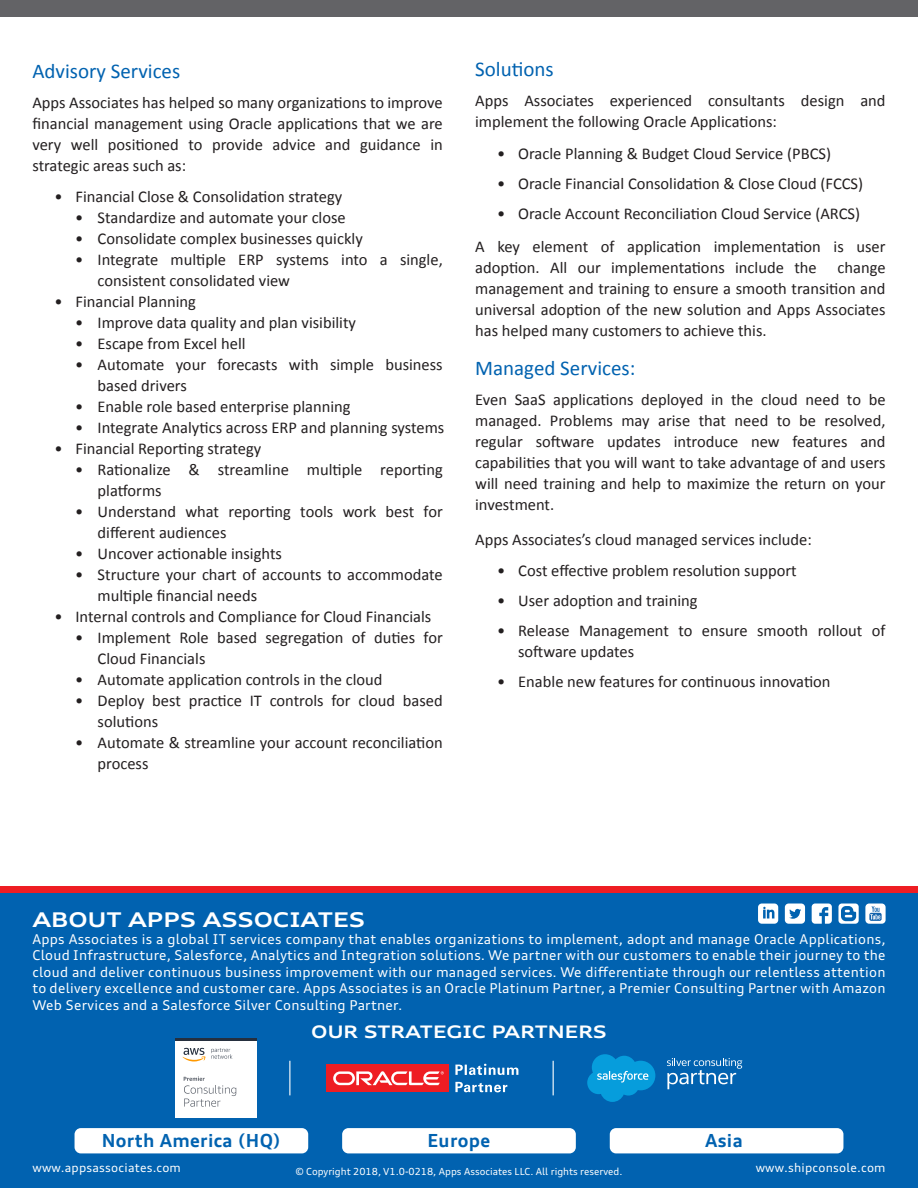
<style>
.page{position:relative;width:918px;height:1188px;background:#fff}
.page>*{position:absolute;margin:0;border:0;box-sizing:border-box;transform-origin:0 0}
.t1{font:21px "Calibri";color:#0162b0}
.t2{font:700 expanded 20.25px "Audi Type";color:#fff}
.t3{font:700 18px "Audi Type";letter-spacing:.02em;color:#0162b0}
.t4{font:700 expanded 17.25px "Audi Type";color:#fff}
.t5{font:16.5px/21px "Calibri";color:#231f20}
.t6{font:13.5px/16.5px "Audi Type";letter-spacing:.02em;color:#fff;text-align:justify}
.t7{font:12px "Audi Type";letter-spacing:.02em;color:#fff}
.t8{font:9.75px "Audi Type";color:#fff}
</style>
<div class="page">
<div style="left:0;top:886px;width:918px;height:14px;background:#ee1d23"></div>
<div style="left:0;top:893px;width:918px;height:295px;background:#0162b0"></div>
<div style="left:75px;top:1128px;width:233px;height:25px;background:#fff;border-radius:6px"></div>
<div style="left:342px;top:1128px;width:234px;height:25px;background:#fff;border-radius:6px"></div>
<div style="left:610px;top:1128px;width:233px;height:25px;background:#fff;border-radius:6px"></div>
<svg style="left:812px;top:904px;width:20px;height:20px"></svg>
<svg style="left:785px;top:904px;width:20px;height:20px"></svg>
<svg style="left:758px;top:904px;width:20px;height:20px"></svg>
<div style="left:865px;top:904px;width:21px;height:20px;background:#fff;border-radius:4px"></div>
<svg style="left:869px;top:913px;width:13px;height:8px"></svg>
<svg style="left:870px;top:906px;width:11px;height:14px"></svg>
<svg style="left:838px;top:904px;width:21px;height:20px"></svg>
<div style="left:326px;top:1065px;width:122px;height:27px;background:#ee1d23"></div>
<svg style="left:333px;top:1071px;width:111px;height:14px"></svg>
<svg style="left:455px;top:1082px;width:52px;height:10px"></svg>
<svg style="left:455px;top:1064px;width:63px;height:11px"></svg>
<hr style="left:289px;top:1061px;width:1px;height:34px;background:#fff">
<hr style="left:553px;top:1061px;width:1px;height:34px;background:#fff">
<svg style="left:587px;top:1054px;width:68px;height:48px"></svg>
<svg style="left:667px;top:1058px;width:75px;height:31px"></svg>
<div style="left:176px;top:1039px;width:81px;height:79px;background:#fff"></div>
<hr style="left:176px;top:1039px;width:81px;height:2px;background:#252f3e">
<svg style="left:182px;top:1048px;width:50px;height:14px"></svg>
<svg style="left:184px;top:1077px;width:52px;height:30px"></svg>
<div style="left:0;top:0;width:918px;height:17px;background:#636366"></div>
<p class="t1" style="left:32px;top:58px;width:149px">Advisory Services</p>
<p class="t5" style="left:32px;top:91px;width:412px;text-align:justify">Apps Associates has helped so many organizations to improve financial management using Oracle applications that we are very well positioned to provide advice and guidance in strategic areas such as:</p>
<p class="t5" style="left:54px;top:185px;width:289px">• Financial Close &amp; Consolidation strategy</p>
<p class="t5" style="left:75px;top:206px;width:272px">• Standardize and automate your close</p>
<p class="t5" style="left:75px;top:227px;width:289px">• Consolidate complex businesses quickly</p>
<p class="t5" style="left:98px;top:248px;width:347px;text-indent:-22px">• Integrate multiple ERP systems into a single, consistent consolidated view</p>
<p class="t5" style="left:54px;top:290px;width:143px">• Financial Planning</p>
<p class="t5" style="left:75px;top:311px;width:282px">• Improve data quality and plan visibility</p>
<p class="t5" style="left:75px;top:332px;width:172px">• Escape from Excel hell</p>
<p class="t5" style="left:98px;top:353px;width:347px;text-indent:-22px">• Automate your forecasts with simple business based drivers</p>
<p class="t5" style="left:75px;top:395px;width:277px">• Enable role based enterprise planning</p>
<p class="t5" style="left:75px;top:416px;width:371px">• Integrate Analytics across ERP and planning systems</p>
<p class="t5" style="left:54px;top:437px;width:209px">• Financial Reporting strategy</p>
<p class="t5" style="left:98px;top:458px;width:347px;text-indent:-22px">• Rationalize &amp; streamline multiple reporting platforms</p>
<p class="t5" style="left:98px;top:500px;width:347px;text-indent:-22px">• Understand what reporting tools work best for different audiences</p>
<p class="t5" style="left:75px;top:542px;width:208px">• Uncover actionable insights</p>
<p class="t5" style="left:98px;top:563px;width:347px;text-indent:-22px">• Structure your chart of accounts to accommodate multiple financial needs</p>
<p class="t5" style="left:54px;top:605px;width:379px">• Internal controls and Compliance for Cloud Financials</p>
<p class="t5" style="left:98px;top:626px;width:347px;text-indent:-22px">• Implement Role based segregation of duties for<br>Cloud Financials</p>
<p class="t5" style="left:75px;top:668px;width:309px">• Automate application controls in the cloud</p>
<p class="t5" style="left:98px;top:689px;width:347px;text-indent:-22px">• Deploy best practice IT controls for cloud based solutions</p>
<p class="t5" style="left:98px;top:731px;width:347px;text-indent:-22px">• Automate &amp; streamline your account reconciliation process</p>
<p class="t1" style="left:475px;top:56px;width:80px">Solutions</p>
<p class="t5" style="left:475px;top:90px;width:412px">Apps Associates experienced consultants design and implement the following Oracle Applications:</p>
<p class="t5" style="left:497px;top:142px;width:335px">• Oracle Planning &amp; Budget Cloud Service (PBCS)</p>
<p class="t5" style="left:497px;top:172px;width:368px">• Oracle Financial Consolidation &amp; Close Cloud (FCCS)</p>
<p class="t5" style="left:475px;top:196px;width:412px;line-height:33px;text-align:center">• Oracle Account Reconciliation Cloud Service (ARCS)<br>A key element of application implementation is user</p>
<p class="t5" style="left:475px;top:256px;width:343px">adoption. All our implementations include the</p>
<p class="t5" style="left:475px;top:256px;width:412px;text-align:justify;text-indent:362px">change management and training to ensure a smooth transition and universal adoption of the new solution and Apps Associates has helped many customers to achieve this.</p>
<p class="t1" style="left:475px;top:355px;width:162px">Managed Services:</p>
<p class="t5" style="left:475px;top:388px;width:412px;text-align:justify">Even SaaS applications deployed in the cloud need to be managed. Problems may arise that need to be resolved, regular software updates introduce new features and capabilities that you will want to take advantage of and users will need training and help to maximize the return on your investment.</p>
<p class="t5" style="left:475px;top:528px;width:338px">Apps Associates’s cloud managed services include:</p>
<p class="t5" style="left:497px;top:559px;width:301px">• Cost effective problem resolution support</p>
<p class="t5" style="left:497px;top:589px;width:202px">• User adoption and training</p>
<p class="t5" style="left:518px;top:619px;width:369px;text-indent:-21px">• Release Management to ensure smooth rollout of software updates</p>
<p class="t5" style="left:497px;top:670px;width:335px">• Enable new features for continuous innovation</p>
<p class="t2" style="left:32px;top:906px;width:334px">ABOUT APPS ASSOCIATES</p>
<p class="t6" style="left:32px;top:930px;width:855px">Apps Associates is a global IT services company that enables organizations to implement, adopt and manage Oracle Applications, Cloud Infrastructure, Salesforce, Analytics and Integration solutions. We partner with our customers to enable their journey to the cloud and deliver continuous business improvement with our managed services. We differentiate through our relentless attention to delivery excellence and customer care. Apps Associates is an Oracle Platinum Partner, a Premier Consulting Partner with Amazon Web Services and a Salesforce Silver Consulting Partner.</p>
<p class="t4" style="left:311px;top:1020px;width:297px">OUR STRATEGIC PARTNERS</p>
<p class="t3" style="left:102px;top:1129px;width:181px">North America (HQ)</p>
<p class="t3" style="left:427px;top:1129px;width:64px">Europe</p>
<p class="t3" style="left:705px;top:1129px;width:39px">Asia</p>
<p class="t7" style="left:32px;top:1160px;width:150px">www.appsassociates.com</p>
<p class="t7" style="left:756px;top:1160px;width:131px">www.shipconsole.com</p>
<p class="t8" style="left:295px;top:1166px;width:329px">© Copyright 2018, V1.0-0218, Apps Associates LLC. All rights reserved.</p>
</div>
